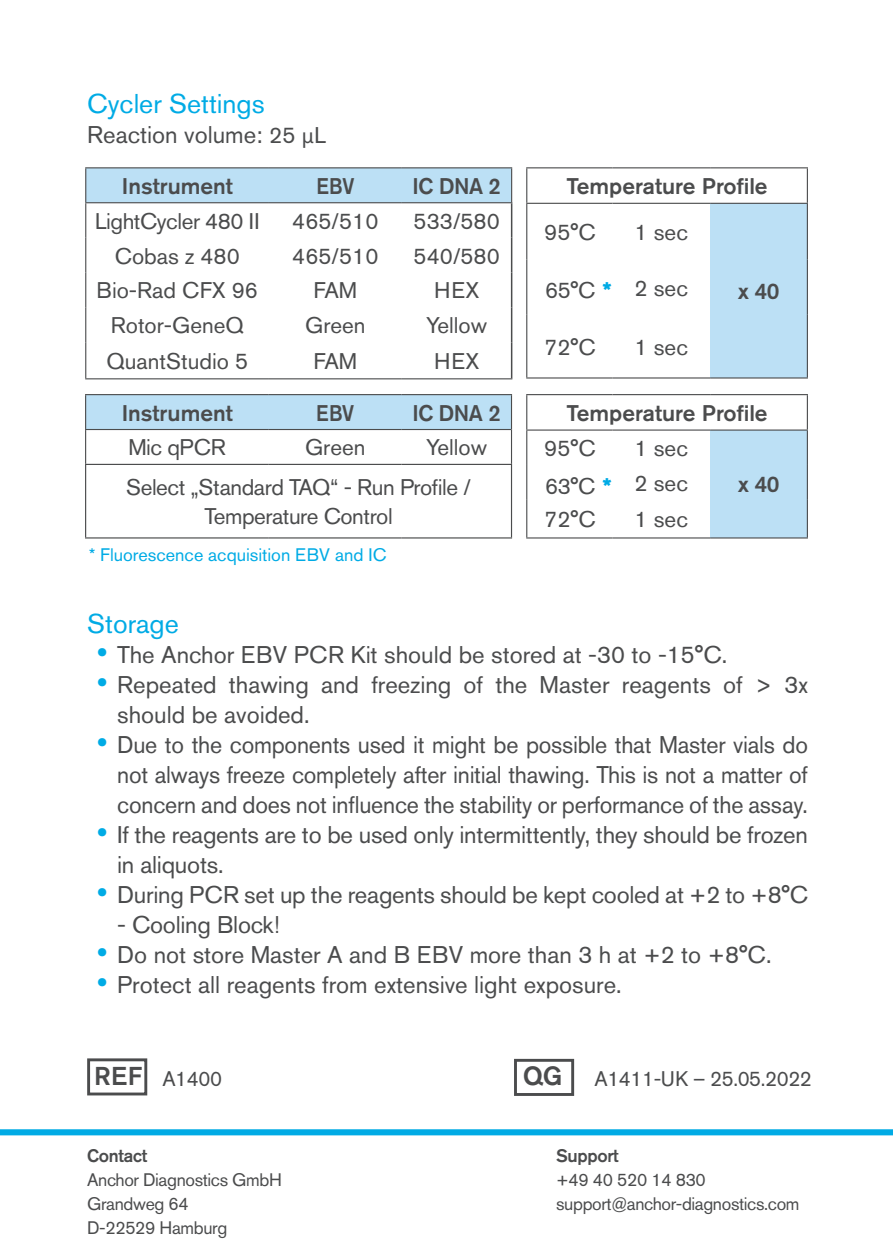
<style>
.page{position:relative;width:893px;height:1259px;background:#fff}
.page>*{position:absolute;margin:0;border:0;box-sizing:border-box;transform-origin:0 0}
.t1{font:27px "Akzidenz Grotesk BE";color:#00abe5}
.t2{font:24px/30px "Akzidenz Grotesk BE";letter-spacing:-.01em;color:#4b4c4d}
.t3{font:22.5px/36.3px "Akzidenz Grotesk BE";color:#4b4c4d;text-align:right}
.t4{font:500 22.5px "Akzidenz Grotesk BE";color:#4b4c4d}
.t5{font:22.5px/39.6px "Akzidenz Grotesk BE";letter-spacing:-.02em;color:#4b4c4d}
.t6{font:500 22.5px "Akzidenz Grotesk BE";color:#4b4c4d;scale:.88 1}
.t7{font:21px "Akzidenz Grotesk BE";letter-spacing:-.02em;color:#4b4c4d}
.t8{font:18px/24px "Akzidenz Grotesk BE";letter-spacing:-.02em;color:#4b4c4d}
.t9{font:18px "Akzidenz Grotesk BE";color:#00abe5}
.t10{font:500 18px "Akzidenz Grotesk BE";letter-spacing:-.02em;color:#4b4c4d}
.s1{font-size:22.5px}
.s2{font-weight:700;color:#00abe5}
.s3{font-weight:500;font-size:25.5px}
.s4{font-weight:500;font-size:26.1px}
</style>
<div class="page">
<div style="left:0;top:1129px;width:893px;height:6px;background:#00abe5"></div>
<div style="left:514px;top:1059px;width:60px;height:37px;border:3px solid #4b4c4d"></div>
<div style="left:87px;top:1058px;width:60px;height:37px;border:3px solid #4b4c4d"></div>
<div style="left:86px;top:168px;width:425px;height:34px;background:#bce0f5"></div>
<hr style="left:85px;top:167px;width:184px;height:1px;background:#4b4c4d">
<hr style="left:85px;top:168px;width:1px;height:34px;background:#4b4c4d">
<hr style="left:269px;top:167px;width:133px;height:1px;background:#4b4c4d">
<hr style="left:85px;top:202px;width:184px;height:1px;background:#4b4c4d">
<hr style="left:85px;top:203px;width:1px;height:35px;background:#4b4c4d">
<hr style="left:269px;top:202px;width:133px;height:1px;background:#4b4c4d">
<hr style="left:85px;top:238px;width:1px;height:34px;background:#4b4c4d">
<hr style="left:85px;top:272px;width:1px;height:35px;background:#4b4c4d">
<hr style="left:85px;top:307px;width:1px;height:35px;background:#4b4c4d">
<hr style="left:85px;top:342px;width:1px;height:36px;background:#4b4c4d">
<hr style="left:402px;top:167px;width:110px;height:1px;background:#4b4c4d">
<hr style="left:402px;top:202px;width:110px;height:1px;background:#4b4c4d">
<hr style="left:511px;top:203px;width:1px;height:35px;background:#4b4c4d">
<hr style="left:511px;top:238px;width:1px;height:34px;background:#4b4c4d">
<hr style="left:511px;top:272px;width:1px;height:35px;background:#4b4c4d">
<hr style="left:511px;top:307px;width:1px;height:35px;background:#4b4c4d">
<hr style="left:511px;top:342px;width:1px;height:36px;background:#4b4c4d">
<hr style="left:85px;top:378px;width:184px;height:1px;background:#4b4c4d">
<hr style="left:269px;top:378px;width:133px;height:1px;background:#4b4c4d">
<hr style="left:402px;top:378px;width:110px;height:1px;background:#4b4c4d">
<hr style="left:511px;top:168px;width:1px;height:34px;background:#4b4c4d">
<div style="left:710px;top:203px;width:97px;height:175px;background:#bce0f5"></div>
<hr style="left:526px;top:167px;width:86px;height:1px;background:#4b4c4d">
<hr style="left:526px;top:168px;width:1px;height:35px;background:#4b4c4d">
<hr style="left:612px;top:167px;width:98px;height:1px;background:#4b4c4d">
<hr style="left:710px;top:167px;width:98px;height:1px;background:#4b4c4d">
<hr style="left:807px;top:168px;width:1px;height:35px;background:#4b4c4d">
<hr style="left:526px;top:203px;width:86px;height:1px;background:#4b4c4d">
<hr style="left:526px;top:204px;width:1px;height:55px;background:#4b4c4d">
<hr style="left:612px;top:203px;width:98px;height:1px;background:#4b4c4d">
<hr style="left:710px;top:203px;width:98px;height:1px;background:#4b4c4d">
<hr style="left:807px;top:204px;width:1px;height:55px;background:#4b4c4d">
<hr style="left:807px;top:259px;width:1px;height:56px;background:#4b4c4d">
<hr style="left:807px;top:315px;width:1px;height:62px;background:#4b4c4d">
<hr style="left:710px;top:377px;width:98px;height:1px;background:#4b4c4d">
<hr style="left:526px;top:259px;width:1px;height:56px;background:#4b4c4d">
<hr style="left:526px;top:315px;width:1px;height:62px;background:#4b4c4d">
<hr style="left:526px;top:377px;width:86px;height:1px;background:#4b4c4d">
<hr style="left:612px;top:377px;width:98px;height:1px;background:#4b4c4d">
<svg style="left:612px;top:430px;width:98px;height:1px"></svg>
<div style="left:710px;top:430px;width:97px;height:108px;background:#bce0f5"></div>
<hr style="left:526px;top:394px;width:86px;height:1px;background:#4b4c4d">
<hr style="left:526px;top:395px;width:1px;height:34px;background:#4b4c4d">
<hr style="left:612px;top:394px;width:98px;height:1px;background:#4b4c4d">
<hr style="left:710px;top:394px;width:98px;height:1px;background:#4b4c4d">
<hr style="left:807px;top:395px;width:1px;height:34px;background:#4b4c4d">
<hr style="left:526px;top:429px;width:86px;height:1px;background:#4b4c4d">
<hr style="left:526px;top:430px;width:1px;height:35px;background:#4b4c4d">
<hr style="left:612px;top:429px;width:98px;height:1px;background:#4b4c4d">
<hr style="left:710px;top:429px;width:98px;height:1px;background:#4b4c4d">
<hr style="left:807px;top:430px;width:1px;height:35px;background:#4b4c4d">
<hr style="left:807px;top:465px;width:1px;height:35px;background:#4b4c4d">
<hr style="left:807px;top:500px;width:1px;height:37px;background:#4b4c4d">
<hr style="left:710px;top:537px;width:98px;height:1px;background:#4b4c4d">
<hr style="left:526px;top:465px;width:1px;height:35px;background:#4b4c4d">
<hr style="left:526px;top:500px;width:1px;height:37px;background:#4b4c4d">
<hr style="left:526px;top:537px;width:86px;height:1px;background:#4b4c4d">
<hr style="left:612px;top:537px;width:98px;height:1px;background:#4b4c4d">
<div style="left:86px;top:395px;width:425px;height:34px;background:#bce0f5"></div>
<hr style="left:85px;top:394px;width:184px;height:1px;background:#4b4c4d">
<hr style="left:85px;top:395px;width:1px;height:34px;background:#4b4c4d">
<hr style="left:269px;top:394px;width:133px;height:1px;background:#4b4c4d">
<hr style="left:85px;top:429px;width:184px;height:1px;background:#4b4c4d">
<hr style="left:85px;top:430px;width:1px;height:34px;background:#4b4c4d">
<hr style="left:269px;top:429px;width:133px;height:1px;background:#4b4c4d">
<hr style="left:402px;top:394px;width:110px;height:1px;background:#4b4c4d">
<hr style="left:402px;top:429px;width:109px;height:1px;background:#4b4c4d">
<hr style="left:85px;top:464px;width:184px;height:1px;background:#4b4c4d">
<hr style="left:85px;top:465px;width:1px;height:72px;background:#4b4c4d">
<hr style="left:269px;top:464px;width:133px;height:1px;background:#4b4c4d">
<hr style="left:402px;top:464px;width:110px;height:1px;background:#4b4c4d">
<hr style="left:511px;top:465px;width:1px;height:72px;background:#4b4c4d">
<hr style="left:85px;top:537px;width:184px;height:1px;background:#4b4c4d">
<hr style="left:269px;top:537px;width:133px;height:1px;background:#4b4c4d">
<hr style="left:402px;top:537px;width:110px;height:1px;background:#4b4c4d">
<hr style="left:511px;top:395px;width:1px;height:34px;background:#4b4c4d">
<hr style="left:511px;top:429px;width:1px;height:35px;background:#4b4c4d">
<p class="t1" style="left:87px;top:88px;width:179px">Cycler Settings</p>
<p class="t2" style="left:87px;top:120px;width:240px">Reaction volume: <span class="s1">25 µL</span></p>
<p class="t4" style="left:122px;top:172px;width:113px">Instrument</p>
<p class="t6" style="left:316px;top:172px;width:45px">EBV</p>
<p class="t4" style="left:413px;top:172px;width:90px">IC DNA 2</p>
<p class="t5" style="left:95px;top:201px;width:166px">LightCycler 480 II</p>
<p class="t3" style="left:292px;top:202px;width:88px">465/510</p>
<p class="t3" style="left:414px;top:202px;width:88px">533/580</p>
<p class="t3" style="left:115px;top:237px;width:126px">Cobas z 480</p>
<p class="t3" style="left:292px;top:237px;width:88px">465/510</p>
<p class="t3" style="left:414px;top:237px;width:88px">540/580</p>
<p class="t3" style="left:97px;top:272px;width:163px">Bio-Rad CFX 96</p>
<p class="t3" style="left:314px;top:272px;width:45px">FAM</p>
<p class="t3" style="left:434px;top:272px;width:47px">HEX</p>
<p class="t3" style="left:111px;top:307px;width:135px">Rotor-GeneQ</p>
<p class="t3" style="left:305px;top:307px;width:62px">Green</p>
<p class="t3" style="left:426px;top:307px;width:62px">Yellow</p>
<p class="t3" style="left:107px;top:343px;width:143px">QuantStudio 5</p>
<p class="t3" style="left:314px;top:343px;width:45px">FAM</p>
<p class="t3" style="left:434px;top:343px;width:47px">HEX</p>
<p class="t4" style="left:122px;top:399px;width:113px">Instrument</p>
<p class="t6" style="left:316px;top:399px;width:45px">EBV</p>
<p class="t4" style="left:412px;top:399px;width:90px">IC DNA 2</p>
<p class="t3" style="left:128px;top:429px;width:99px">Mic qPCR</p>
<p class="t3" style="left:305px;top:429px;width:62px">Green</p>
<p class="t5" style="left:126px;top:427px;width:362px;text-indent:300px">Yellow<br>Select „Standard TAQ“ - Run Profile /</p>
<p class="t5" style="left:204px;top:496px;width:190px">Temperature Control</p>
<p class="t9" style="left:89px;top:544px;width:299px">* Fluorescence acquisition EBV and IC</p>
<p class="t4" style="left:567px;top:172px;width:203px">Temperature Profile</p>
<p class="t3" style="left:544px;top:214px;width:53px">95°C</p>
<p class="t3" style="left:635px;top:214px;width:55px">1 sec</p>
<p class="t3" style="left:545px;top:271px;width:144px">65°C <span class="s2">*</span> 2 sec</p>
<p class="t4" style="left:738px;top:277px;width:43px">x 40</p>
<p class="t3" style="left:544px;top:328px;width:53px">72°C</p>
<p class="t3" style="left:635px;top:329px;width:55px">1 sec</p>
<p class="t4" style="left:567px;top:399px;width:203px">Temperature Profile</p>
<p class="t3" style="left:544px;top:430px;width:53px">95°C</p>
<p class="t3" style="left:545px;top:430px;width:144px">1 sec<br>63°C <span class="s2">*</span> 2 sec</p>
<p class="t4" style="left:738px;top:471px;width:43px">x 40</p>
<p class="t3" style="left:544px;top:501px;width:53px">72°C</p>
<p class="t3" style="left:635px;top:501px;width:55px">1 sec</p>
<p class="t1" style="left:87px;top:607px;width:93px">Storage</p>
<p class="t2" style="left:117px;top:639px;width:692px">The Anchor EBV PCR Kit should be stored at -30 to -15°C.<br>Repeated thawing and freezing of the Master reagents of &gt; 3x should be avoided.<br>Due to the components used it might be possible that Master vials do not always freeze completely after initial thawing. This is not a matter of concern and does not influence the stability or performance of the assay.<br>If the reagents are to be used only intermittently, they should be frozen in aliquots.<br>During PCR set up the reagents should be kept cooled at +2 to +8°C</p>
<p class="t2" style="left:117px;top:909px;width:656px">- Cooling Block!<br>Do not store Master A and B EBV more than 3 h at +2 to +8°C.<br>Protect all reagents from extensive light exposure.</p>
<p class="t7" style="left:94px;top:1066px;width:129px"><span class="s3">REF</span> A1400</p>
<p class="t7" style="left:523px;top:1066px;width:290px"><span class="s4">QG</span> A1411-UK – 25.05.2022</p>
<p class="t10" style="left:87px;top:1144px;width:62px">Contact</p>
<p class="t8" style="left:87px;top:1167px;width:196px">Anchor Diagnostics GmbH<br>Grandweg 64<br>D-22529 Hamburg</p>
<p class="t10" style="left:556px;top:1144px;width:64px">Support</p>
<p class="t8" style="left:556px;top:1167px;width:245px">+49 40 520 14 830 support@anchor-diagnostics.com</p>
</div>
